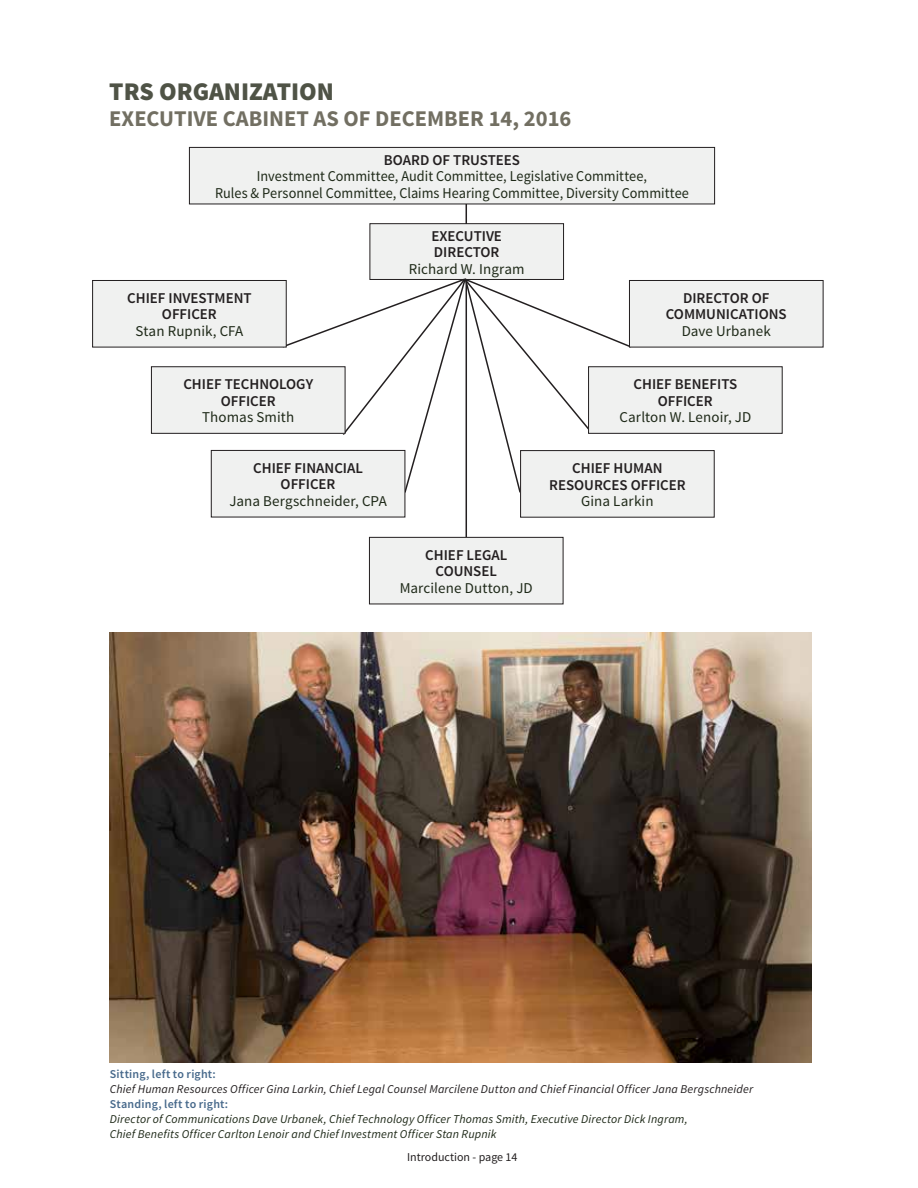
<style>
.page{position:relative;width:918px;height:1188px;background:#fff}
.page>*{position:absolute;margin:0;border:0;box-sizing:border-box;transform-origin:0 0}
.t1{font:900 25.5px "Source Sans Pro";color:#4f5346}
.t2{font:700 22.5px "Source Sans Pro";color:#726f62}
.t3{font:600 15px/16.5px "Source Sans Pro";color:#231f20;text-align:center}
.t4{font:15px/16.5px "Source Sans Pro";color:#1e2918;text-align:center;scale:.95 1}
.t5{font:15px/16.5px "Source Sans Pro";color:#1e2918;text-align:center}
.t6{font:italic 12px/15px "Source Sans Pro";letter-spacing:.015em;color:#1e2918}
.t7{font:12px "Source Sans Pro";color:#231f20}
.s1{font-weight:600;color:#231f20}
.s2{font-weight:400;color:#1e2918}
.s3{font-weight:600;font-style:normal;color:#47698b}
.s4{color:#231f20}
</style>
<div class="page">
<hr style="left:466px;top:178px;width:1px;height:361px;background:#231f20">
<div style="left:370px;top:224px;width:194px;height:55px;background:#f0f1f0"></div>
<div style="left:370px;top:223px;width:194px;height:57px;border:1px solid #231f20"></div>
<svg style="left:281px;top:277px;width:352px;height:217px"></svg>
<div style="left:189px;top:147px;width:526px;height:57px;background:#f0f1f0"></div>
<div style="left:189px;top:147px;width:526px;height:57px;border:1px solid #231f20"></div>
<div style="left:93px;top:280px;width:193px;height:67px;background:#f0f1f0"></div>
<div style="left:92px;top:280px;width:195px;height:67px;border:1px solid #231f20"></div>
<div style="left:211px;top:450px;width:194px;height:67px;background:#f0f1f0"></div>
<div style="left:211px;top:450px;width:194px;height:67px;border:1px solid #231f20"></div>
<div style="left:151px;top:367px;width:194px;height:66px;background:#f0f1f0"></div>
<div style="left:151px;top:366px;width:194px;height:68px;border:1px solid #231f20"></div>
<div style="left:521px;top:451px;width:193px;height:66px;background:#f0f1f0"></div>
<div style="left:520px;top:450px;width:195px;height:68px;border:1px solid #231f20"></div>
<div style="left:589px;top:367px;width:193px;height:66px;background:#f0f1f0"></div>
<div style="left:588px;top:366px;width:195px;height:68px;border:1px solid #231f20"></div>
<div style="left:629px;top:280px;width:194px;height:67px;background:#f0f1f0"></div>
<div style="left:629px;top:280px;width:195px;height:67px;border:1px solid #231f20"></div>
<div style="left:369px;top:537px;width:194px;height:67px;background:#f0f1f0"></div>
<div style="left:369px;top:537px;width:194px;height:67px;border:1px solid #231f20"></div>
<img style="left:109px;top:633px;width:702px;height:430px">
<h1 class="t1" style="left:109px;top:75px;width:226px">TRS ORGANIZATION</h1>
<h1 class="t2" style="left:109px;top:104px;width:464px">EXECUTIVE CABINET AS OF DECEMBER 14, 2016</h1>
<p class="t4" style="left:215px;top:152px;width:500px"><span class="s1">BOARD OF TRUSTEES<br></span>Investment Committee, Audit Committee, Legislative Committee,<br>Rules &amp; Personnel Committee, Claims Hearing Committee, Diversity Committee</p>
<p class="t3" style="left:127px;top:290px;width:126px">CHIEF INVESTMENT<br>OFFICER<br><span class="s2">Stan Rupnik, CFA</span></p>
<p class="t3" style="left:183px;top:376px;width:131px">CHIEF TECHNOLOGY<br>OFFICER<br><span class="s2">Thomas Smith</span></p>
<p class="t3" style="left:229px;top:460px;width:159px">CHIEF FINANCIAL<br>OFFICER<br><span class="s2">Jana Bergschneider, CPA</span></p>
<p class="t3" style="left:409px;top:228px;width:118px">EXECUTIVE<br>DIRECTOR<br><span class="s2">Richard W. Ingram</span></p>
<p class="t5" style="left:400px;top:547px;width:135px"><span class="s1">CHIEF LEGAL<br>COUNSEL<br></span>Marcilene Dutton, JD</p>
<p class="t3" style="left:666px;top:290px;width:122px">DIRECTOR OF<br>COMMUNICATIONS<br><span class="s2">Dave Urbanek</span></p>
<p class="t3" style="left:619px;top:376px;width:133px">CHIEF BENEFITS<br>OFFICER<br><span class="s2">Carlton W. Lenoir, JD</span></p>
<p class="t3" style="left:549px;top:460px;width:138px">CHIEF HUMAN<br>RESOURCES OFFICER<br><span class="s2">Gina Larkin</span></p>
<p class="t6" style="left:110px;top:1067px;width:645px"><span class="s3">Sitting, left to right:<br></span><span class="s4">Chief Human Resources Officer Gina Larkin, Chief Legal Counsel Marcilene Dutton and Chief Financial Officer Jana Bergschneider </span><span class="s3">Standing, left to right:<br></span>Director of Communications Dave Urbanek, Chief Technology Officer Thomas Smith, Executive Director Dick Ingram,<br>Chief Benefits Officer Carlton Lenoir and Chief Investment Officer Stan Rupnik</p>
<p class="t7" style="left:407px;top:1150px;width:112px">Introduction - page 14</p>
</div>
